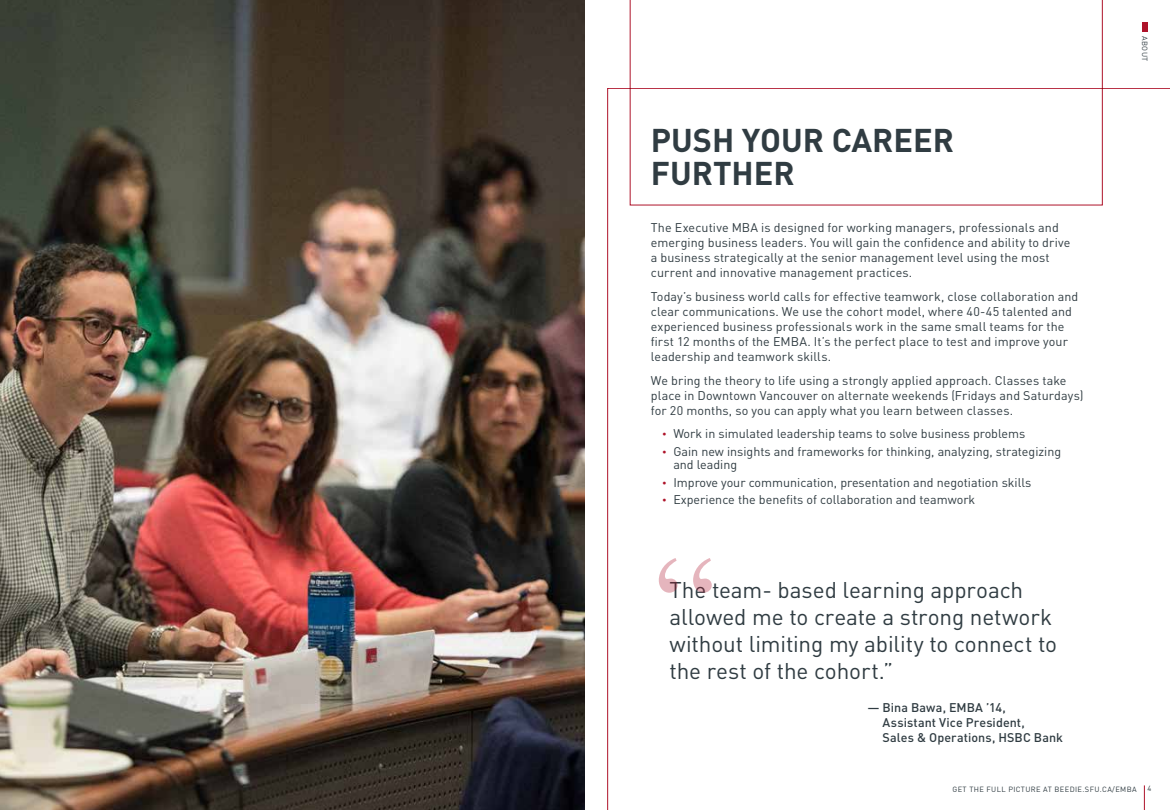
<style>
.page{position:relative;width:1170px;height:810px;background:#fff}
.page>*{position:absolute;margin:0;border:0;box-sizing:border-box;transform-origin:0 0}
.t1{font:151.12px "Bembo";color:#ae132a}
.t2{font:700 32.5px/33.8px "DIN";color:#303c42}
.t3{font:22.5px/27px "DIN";letter-spacing:-.005em;color:#303c42}
.t4{font:12.5px/15px "DIN";letter-spacing:.005em;color:#303c42}
.t5{font:500 12.5px/15px "DIN";letter-spacing:.005em;color:#303c42}
.t6{font:7.5px "DIN";letter-spacing:.05em;color:#303c42}
.s1{font-size:8.75px;color:#ae132a}
</style>
<div class="page">
<div style="left:1142px;top:22px;width:6px;height:10px;background:#ae132a"></div>
<svg style="left:607px;top:88px;width:563px;height:722px"></svg>
<img style="left:0;top:0;width:585px;height:810px">
<h2 class="t2" style="left:651px;top:122px;width:305px">PUSH YOUR CAREER<br>FURTHER</h2>
<p class="t4" style="left:651px;top:220px;width:421px">The Executive MBA is designed for working managers, professionals and emerging business leaders. You will gain the confidence and ability to drive a business strategically at the senior management level using the most current and innovative management practices.</p>
<p class="t4" style="left:651px;top:289px;width:429px">Today’s business world calls for effective teamwork, close collaboration and clear communications. We use the cohort model, where 40-45 talented and experienced business professionals work in the same small teams for the first 12 months of the EMBA. It’s the perfect place to test and improve your leadership and teamwork skills.</p>
<p class="t4" style="left:651px;top:372px;width:434px">We bring the theory to life using a strongly applied approach. Classes take place in Downtown Vancouver on alternate weekends (Fridays and Saturdays) for 20 months, so you can apply what you learn between classes.</p>
<p class="t4" style="left:662px;top:426px;width:365px"><span class="s1">•</span> Work in simulated leadership teams to solve business problems</p>
<p class="t4" style="left:673px;top:444px;width:389px;line-height:13.8px;text-indent:-11px"><span class="s1">•</span> Gain new insights and frameworks for thinking, analyzing, strategizing and leading</p>
<p class="t4" style="left:662px;top:475px;width:371px"><span class="s1">•</span> Improve your communication, presentation and negotiation skills</p>
<p class="t4" style="left:662px;top:492px;width:315px"><span class="s1">•</span> Experience the benefits of collaboration and teamwork</p>
<h1 class="t1" style="left:650px;top:522px;width:74px">“</h1>
<h3 class="t3" style="left:669px;top:576px;width:389px">The team- based learning approach allowed me to create a strong network without limiting my ability to connect to</h3>
<h3 class="t3" style="left:669px;top:657px;width:225px">the rest of the cohort.”</h3>
<p class="t5" style="left:883px;top:699px;width:182px;text-indent:-15px">— Bina Bawa, EMBA ’14,<br>Assistant Vice President,<br>Sales &amp; Operations, HSBC Bank</p>
<p class="t6" style="left:1150px;top:36px;width:27px;rotate:90deg">ABOUT</p>
<p class="t6" style="left:952px;top:784px;width:186px">GET THE FULL PICTURE AT BEEDIE.SFU.CA/EMBA</p>
<p class="t6" style="left:1148px;top:784px;width:5px">4</p>
</div>
